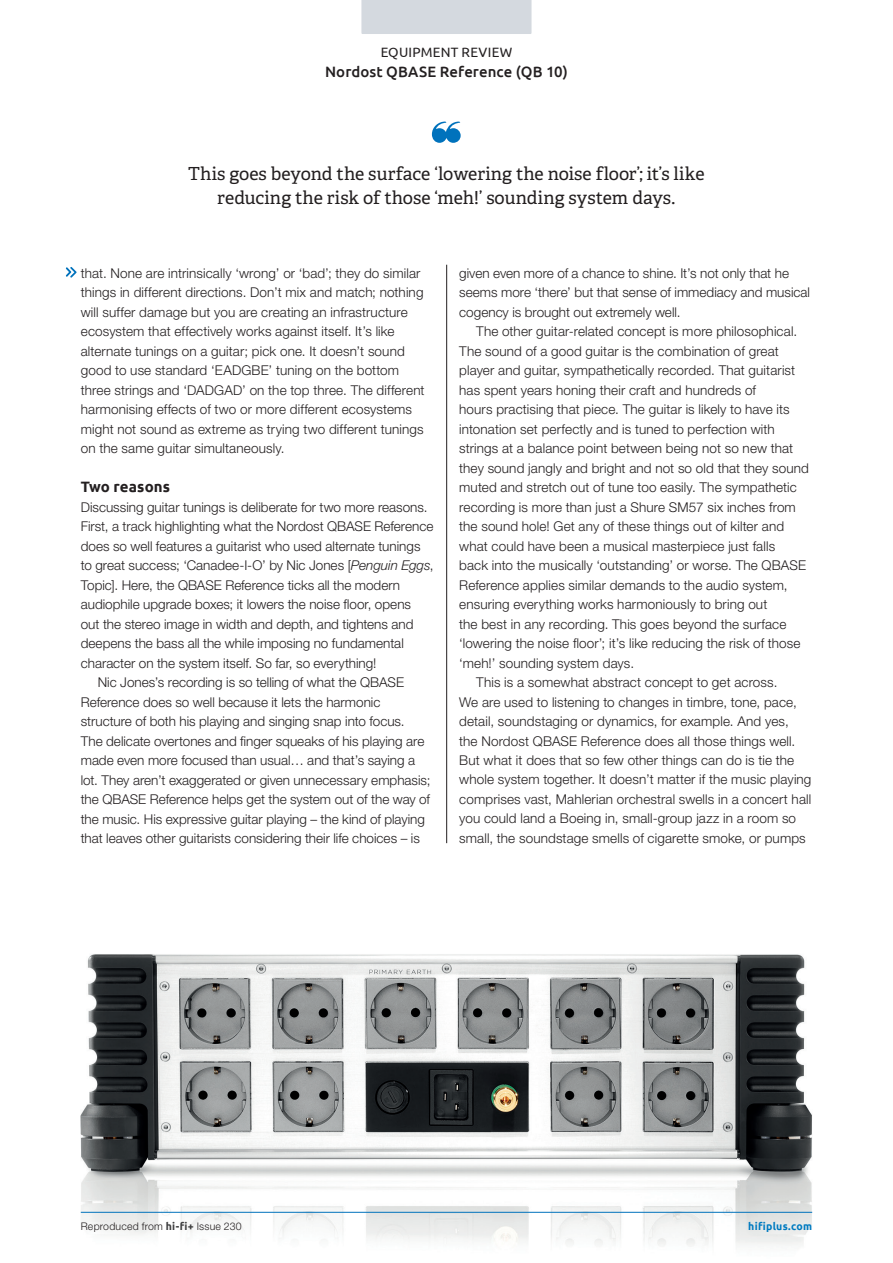
<style>
.page{position:relative;width:893px;height:1263px;background:#fff}
.page>*{position:absolute;margin:0;border:0;box-sizing:border-box;transform-origin:0 0}
.t1{font:18px/24px "Adelle";color:#231f20;text-align:center}
.t2{font:500 15px "Ubuntu";letter-spacing:.005em;color:#231f20}
.t3{font:700 15px "Ubuntu";letter-spacing:.005em;color:#231f20}
.t4{font:300 13.5px/19.5px "Helvetica Neue LT Std";letter-spacing:.005em;color:#231f20}
.t5{font:13.5px "Ubuntu";letter-spacing:.02em;color:#231f20}
.t6{font:300 10.5px "Helvetica Neue LT Std";letter-spacing:.02em;color:#231f20}
.t7{font:700 10.5px "Ubuntu";letter-spacing:.025em;color:#007ac0}
.s1{font-style:italic}
.s2{font-family:"Ubuntu";font-weight:700;color:#3e3e3f}
</style>
<div class="page">
<img style="left:80px;top:954px;width:733px;height:291px">
<div style="left:361px;top:0;width:170px;height:34px;background:#d4d9df"></div>
<svg style="left:432px;top:121px;width:29px;height:22px"></svg>
<svg style="left:66px;top:267px;width:11px;height:11px"></svg>
<hr style="left:446px;top:265px;width:1px;height:578px;background:#231f20">
<hr style="left:81px;top:1212px;width:731px;height:1px;background:#0072bc">
<p class="t5" style="left:381px;top:44px;width:133px">EQUIPMENT REVIEW</p>
<p class="t2" style="left:325px;top:62px;width:244px">Nordost QBASE Reference (QB 10)</p>
<h1 class="t1" style="left:188px;top:162px;width:518px">This goes beyond the surface ‘lowering the noise floor’; it’s like reducing the risk of those ‘meh!’ sounding system days.</h1>
<p class="t4" style="left:81px;top:263px;width:345px">that. None are intrinsically ‘wrong’ or ‘bad’; they do similar things in different directions. Don’t mix and match; nothing will suffer damage but you are creating an infrastructure ecosystem that effectively works against itself. It’s like alternate tunings on a guitar; pick one. It doesn’t sound good to use standard ‘EADGBE’ tuning on the bottom three strings and ‘DADGAD’ on the top three. The different harmonising effects of two or more different ecosystems might not sound as extreme as trying two different tunings on the same guitar simultaneously.</p>
<p class="t3" style="left:81px;top:478px;width:91px">Two reasons</p>
<p class="t4" style="left:81px;top:497px;width:348px">Discussing guitar tunings is deliberate for two more reasons.</p>
<p class="t4" style="left:81px;top:516px;width:354px">First, a track highlighting what the Nordost QBASE Reference</p>
<p class="t4" style="left:81px;top:536px;width:341px">does so well features a guitarist who used alternate tunings</p>
<p class="t4" style="left:81px;top:555px;width:354px">to great success; ‘Canadee-I-O’ by Nic Jones [<span class="s1">Penguin Eggs</span>,</p>
<p class="t4" style="left:81px;top:575px;width:321px">Topic]. Here, the QBASE Reference ticks all the modern</p>
<p class="t4" style="left:81px;top:594px;width:332px">audiophile upgrade boxes; it lowers the noise floor, opens</p>
<p class="t4" style="left:81px;top:614px;width:334px">out the stereo image in width and depth, and tightens and</p>
<p class="t4" style="left:81px;top:633px;width:325px">deepens the bass all the while imposing no fundamental</p>
<p class="t4" style="left:81px;top:653px;width:297px">character on the system itself. So far, so everything!</p>
<p class="t4" style="left:98px;top:672px;width:308px">Nic Jones’s recording is so telling of what the QBASE</p>
<p class="t4" style="left:81px;top:692px;width:301px">Reference does so well because it lets the harmonic</p>
<p class="t4" style="left:81px;top:711px;width:325px">structure of both his playing and singing snap into focus.</p>
<p class="t4" style="left:81px;top:731px;width:345px">The delicate overtones and finger squeaks of his playing are</p>
<p class="t4" style="left:81px;top:750px;width:336px">made even more focused than usual… and that’s saying a</p>
<p class="t4" style="left:81px;top:770px;width:351px">lot. They aren’t exaggerated or given unnecessary emphasis;</p>
<p class="t4" style="left:81px;top:789px;width:351px">the QBASE Reference helps get the system out of the way of</p>
<p class="t4" style="left:81px;top:809px;width:346px">the music. His expressive guitar playing – the kind of playing</p>
<p class="t4" style="left:81px;top:828px;width:341px">that leaves other guitarists considering their life choices – is</p>
<p class="t4" style="left:459px;top:263px;width:352px">given even more of a chance to shine. It’s not only that he seems more ‘there’ but that sense of immediacy and musical cogency is brought out extremely well.</p>
<p class="t4" style="left:476px;top:321px;width:322px">The other guitar-related concept is more philosophical.</p>
<p class="t4" style="left:459px;top:341px;width:321px">The sound of a good guitar is the combination of great</p>
<p class="t4" style="left:459px;top:360px;width:337px">player and guitar, sympathetically recorded. That guitarist</p>
<p class="t4" style="left:459px;top:380px;width:298px">has spent years honing their craft and hundreds of</p>
<p class="t4" style="left:459px;top:399px;width:332px">hours practising that piece. The guitar is likely to have its</p>
<p class="t4" style="left:459px;top:419px;width:317px">intonation set perfectly and is tuned to perfection with</p>
<p class="t4" style="left:459px;top:438px;width:335px">strings at a balance point between being not so new that</p>
<p class="t4" style="left:459px;top:458px;width:351px">they sound jangly and bright and not so old that they sound</p>
<p class="t4" style="left:459px;top:477px;width:339px">muted and stretch out of tune too easily. The sympathetic</p>
<p class="t4" style="left:459px;top:497px;width:338px">recording is more than just a Shure SM57 six inches from</p>
<p class="t4" style="left:459px;top:516px;width:326px">the sound hole! Get any of these things out of kilter and</p>
<p class="t4" style="left:459px;top:536px;width:317px">what could have been a musical masterpiece just falls</p>
<p class="t4" style="left:459px;top:555px;width:348px">back into the musically ‘outstanding’ or worse. The QBASE</p>
<p class="t4" style="left:459px;top:575px;width:330px">Reference applies similar demands to the audio system,</p>
<p class="t4" style="left:459px;top:594px;width:310px">ensuring everything works harmoniously to bring out</p>
<p class="t4" style="left:459px;top:614px;width:329px">the best in any recording. This goes beyond the surface</p>
<p class="t4" style="left:459px;top:633px;width:343px">‘lowering the noise floor’; it’s like reducing the risk of those</p>
<p class="t4" style="left:459px;top:653px;width:176px">‘meh!’ sounding system days.</p>
<p class="t4" style="left:476px;top:672px;width:303px">This is a somewhat abstract concept to get across.</p>
<p class="t4" style="left:459px;top:692px;width:339px">We are used to listening to changes in timbre, tone, pace,</p>
<p class="t4" style="left:459px;top:711px;width:331px">detail, soundstaging or dynamics, for example. And yes,</p>
<p class="t4" style="left:459px;top:731px;width:337px">the Nordost QBASE Reference does all those things well.</p>
<p class="t4" style="left:459px;top:750px;width:336px">But what it does that so few other things can do is tie the</p>
<p class="t4" style="left:459px;top:770px;width:354px">whole system together. It doesn’t matter if the music playing</p>
<p class="t4" style="left:459px;top:789px;width:354px">comprises vast, Mahlerian orchestral swells in a concert hall</p>
<p class="t4" style="left:459px;top:809px;width:338px">you could land a Boeing in, small-group jazz in a room so</p>
<p class="t4" style="left:459px;top:828px;width:348px">small, the soundstage smells of cigarette smoke, or pumps</p>
<p class="t6" style="left:81px;top:1219px;width:162px">Reproduced from <span class="s2">hi-fi+</span> Issue 230</p>
<p class="t7" style="left:748px;top:1219px;width:65px">hifiplus.com</p>
</div>
